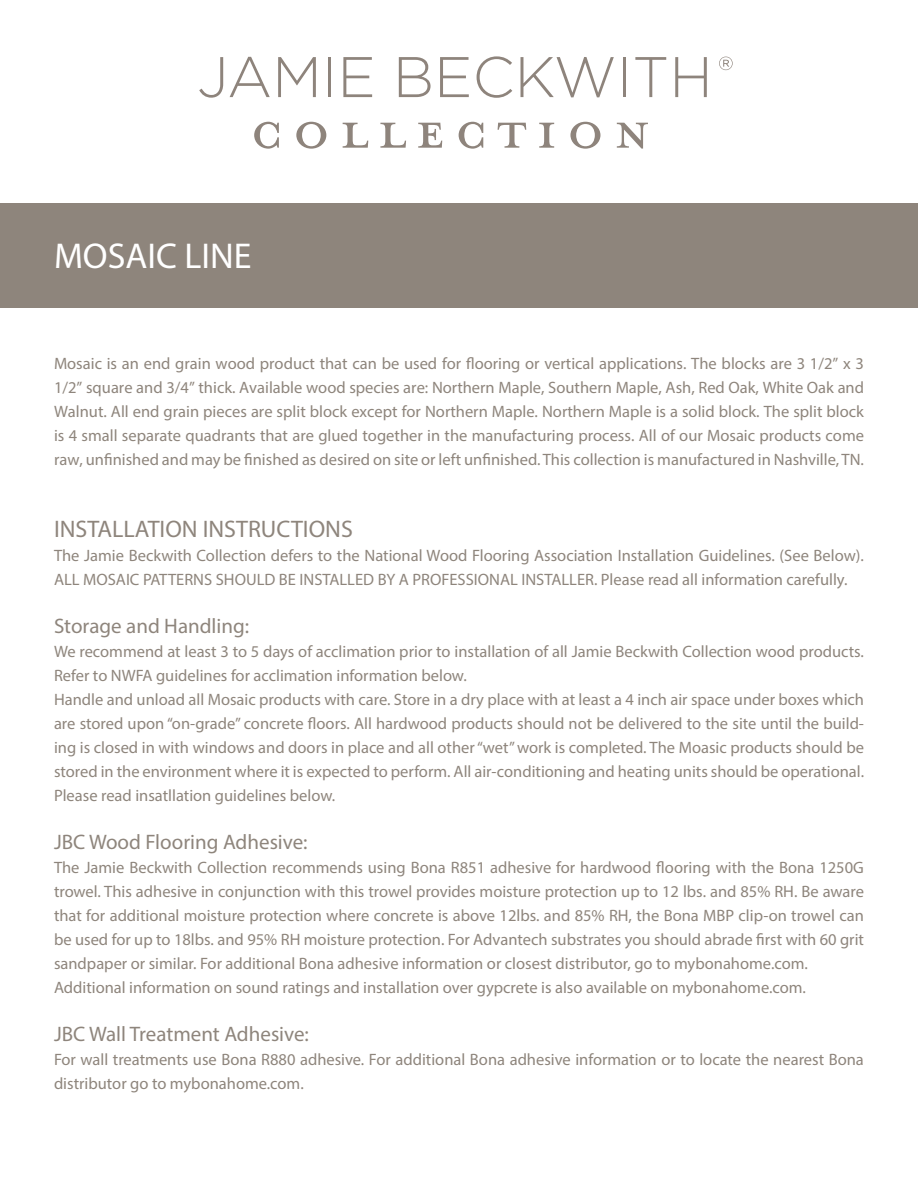
<style>
.page{position:relative;width:918px;height:1188px;background:#fff}
.page>*{position:absolute;margin:0;border:0;box-sizing:border-box;transform-origin:0 0}
.t1{font:36px "Myriad Pro";color:#fff}
.t2{font:24px "Myriad Pro";color:#8e857c}
.t3{font:21px "Myriad Pro";color:#8e857c}
.t4{font:16.5px/24px "Myriad Pro";color:#8e857c;text-align:justify}
</style>
<div class="page">
<svg style="left:254px;top:122px;width:25px;height:27px"></svg>
<svg style="left:296px;top:122px;width:30px;height:27px"></svg>
<svg style="left:343px;top:123px;width:25px;height:25px"></svg>
<svg style="left:380px;top:123px;width:26px;height:25px"></svg>
<svg style="left:418px;top:123px;width:24px;height:25px"></svg>
<svg style="left:459px;top:122px;width:24px;height:27px"></svg>
<svg style="left:498px;top:123px;width:28px;height:25px"></svg>
<svg style="left:539px;top:123px;width:15px;height:25px"></svg>
<svg style="left:570px;top:122px;width:30px;height:27px"></svg>
<svg style="left:617px;top:123px;width:31px;height:26px"></svg>
<svg style="left:199px;top:57px;width:24px;height:41px"></svg>
<svg style="left:230px;top:57px;width:40px;height:40px"></svg>
<svg style="left:278px;top:57px;width:38px;height:40px"></svg>
<hr style="left:328px;top:57px;width:3px;height:40px;background:#8e847c">
<svg style="left:343px;top:57px;width:29px;height:40px"></svg>
<svg style="left:399px;top:57px;width:32px;height:40px"></svg>
<svg style="left:440px;top:57px;width:29px;height:40px"></svg>
<svg style="left:477px;top:56px;width:35px;height:42px"></svg>
<svg style="left:521px;top:57px;width:93px;height:40px"></svg>
<hr style="left:623px;top:57px;width:3px;height:40px;background:#8e847c">
<svg style="left:635px;top:57px;width:31px;height:40px"></svg>
<svg style="left:675px;top:57px;width:32px;height:40px"></svg>
<svg style="left:719px;top:57px;width:14px;height:13px"></svg>
<div style="left:0;top:203px;width:918px;height:104px;background:#8e857c"></div>
<p class="t1" style="left:54px;top:233px;width:199px">MOSAIC LINE</p>
<p class="t4" style="left:54px;top:351px;width:812px">Mosaic is an end grain wood product that can be used for flooring or vertical applications. The blocks are 3 1/2” x 3<br>1/2” square and 3/4” thick. Available wood species are: Northern Maple, Southern Maple, Ash, Red Oak, White Oak and Walnut. All end grain pieces are split block except for Northern Maple. Northern Maple is a solid block. The split block is 4 small separate quadrants that are glued together in the manufacturing process. All of our Mosaic products come raw, unfinished and may be finished as desired on site or left unfinished. This collection is manufactured in Nashville, TN.</p>
<p class="t2" style="left:54px;top:514px;width:300px">INSTALLATION INSTRUCTIONS</p>
<p class="t4" style="left:54px;top:543px;width:811px">The Jamie Beckwith Collection defers to the National Wood Flooring Association Installation Guidelines. (See Below).<br>ALL MOSAIC PATTERNS SHOULD BE INSTALLED BY A PROFESSIONAL INSTALLER. Please read all information carefully.</p>
<p class="t3" style="left:54px;top:613px;width:197px">Storage and Handling:</p>
<p class="t4" style="left:54px;top:639px;width:812px">We recommend at least 3 to 5 days of acclimation prior to installation of all Jamie Beckwith Collection wood products.<br>Refer to NWFA guidelines for acclimation information below.</p>
<p class="t4" style="left:54px;top:687px;width:812px">Handle and unload all Mosaic products with care. Store in a dry place with at least a 4 inch air space under boxes which are stored upon “on-grade” concrete floors. All hardwood products should not be delivered to the site until the build&shy;ing is closed in with windows and doors in place and all other “wet” work is completed. The Moasic products should be stored in the environment where it is expected to perform. All air-conditioning and heating units should be operational.<br>Please read insatllation guidelines below.</p>
<p class="t3" style="left:54px;top:829px;width:255px">JBC Wood Flooring Adhesive:</p>
<p class="t4" style="left:54px;top:855px;width:812px">The Jamie Beckwith Collection recommends using Bona R851 adhesive for hardwood flooring with the Bona 1250G trowel. This adhesive in conjunction with this trowel provides moisture protection up to 12 lbs. and 85% RH. Be aware that for additional moisture protection where concrete is above 12lbs. and 85% RH, the Bona MBP clip-on trowel can be used for up to 18lbs. and 95% RH moisture protection. For Advantech substrates you should abrade first with 60 grit sandpaper or similar. For additional Bona adhesive information or closest distributor, go to mybonahome.com.</p>
<p class="t4" style="left:54px;top:975px;width:754px">Additional information on sound ratings and installation over gypcrete is also available on mybonahome.com.</p>
<p class="t3" style="left:54px;top:1021px;width:257px">JBC Wall Treatment Adhesive:</p>
<p class="t4" style="left:54px;top:1047px;width:811px">For wall treatments use Bona R880 adhesive. For additional Bona adhesive information or to locate the nearest Bona distributor go to mybonahome.com.</p>
</div>
